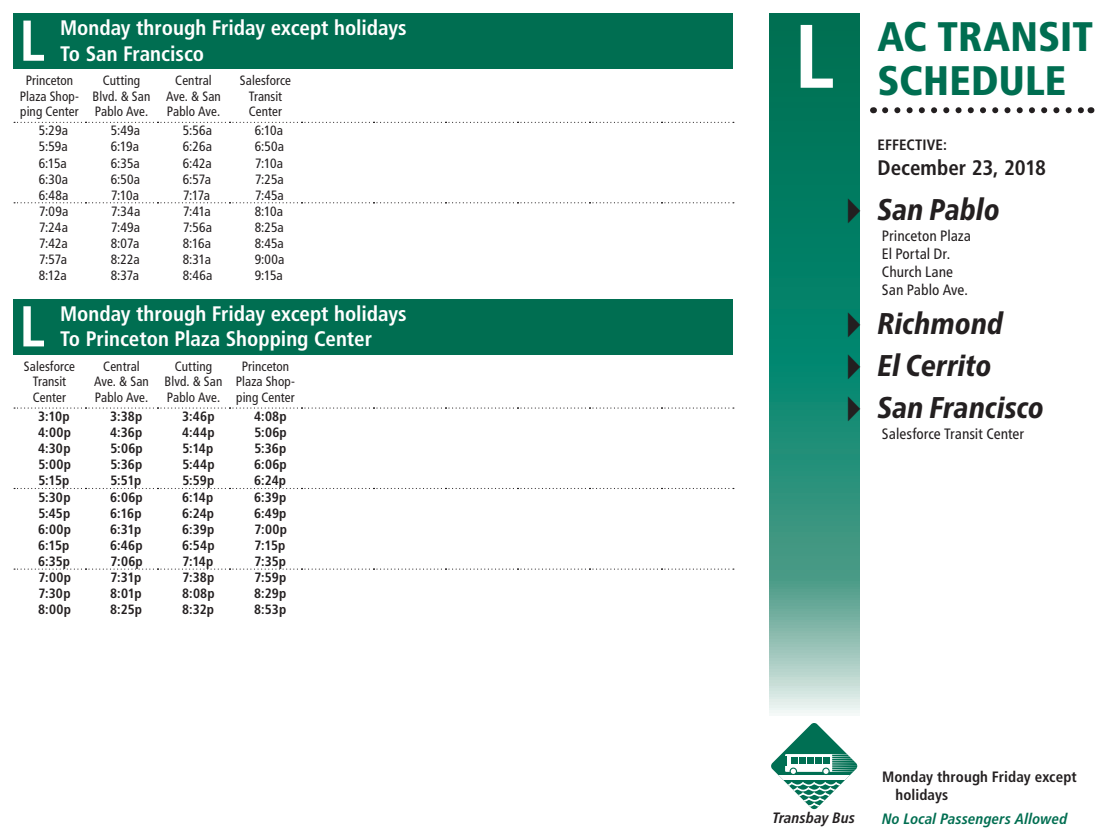
<style>
.page{position:relative;width:1107px;height:837px;background:#fff}
.page>*{position:absolute;margin:0;border:0;box-sizing:border-box;transform-origin:0 0}
.CoverLine1{font:700 condensed 90px "Frutiger LT Std";color:#fff}
.t1{font:700 condensed 57.6px "Frutiger LT Std";color:#fff}
.t2{font:900 condensed 41.25px/43.5px "Frutiger LT Std";color:#006e51}
.t3{font:italic 800 condensed 30px/42px "Frutiger Neue LTW1 G";color:#231f20}
.t4{font:700 condensed 21px/25.5px "Frutiger LT Std";color:#fff}
.t5{font:700 condensed 21px "Frutiger LT Std";color:#231f20}
.t6{font:condensed 15px/18px "Frutiger Neue LTW1 G";color:#231f20}
.t7{font:700 condensed 15px/18px "Frutiger LT Std";letter-spacing:.01em;color:#231f20}
.t8{font:italic 700 condensed 15px "Frutiger LT Pro";letter-spacing:.01em;color:#006e51}
.t9{font:italic 700 condensed 15px "Frutiger LT Pro";letter-spacing:.01em;color:#231f20}
.t10{font:condensed 13.5px/15.8px "Frutiger LT Std";letter-spacing:.005em;color:#231f20;text-align:center}
.t11{font:700 condensed 13.5px "Frutiger LT Std";letter-spacing:.015em;color:#231f20}
.s1{font-family:"Lucida Grande";font-weight:400;font-style:normal;font-stretch:normal;font-size:42px}
</style>
<div class="page">
<svg style="left:885px;top:107px;width:199px;height:6px"></svg>
<svg style="left:770px;top:14px;width:90px;height:699px;background:#298f79"></svg>
<svg style="left:771px;top:723px;width:87px;height:87px"></svg>
<div style="left:14px;top:14px;width:720px;height:55px;background:#006e51"></div>
<svg style="left:14px;top:202px;width:720px;height:1px"></svg>
<svg style="left:14px;top:122px;width:720px;height:1px"></svg>
<div style="left:14px;top:299px;width:720px;height:55px;background:#006e51"></div>
<svg style="left:14px;top:488px;width:720px;height:1px"></svg>
<svg style="left:14px;top:569px;width:720px;height:1px"></svg>
<svg style="left:14px;top:407px;width:720px;height:2px"></svg>
<h2 class="t1" style="left:20px;top:7px;width:27px">L</h2>
<h3 class="t4" style="left:60px;top:15px;width:348px">Monday through Friday except holidays<br>To San Francisco</h3>
<p class="t10" style="left:20px;top:72px;width:61px">Princeton<br>Plaza Shop&shy;ping Center</p>
<p class="t10" style="left:93px;top:72px;width:59px">Cutting<br>Blvd. &amp; San<br>Pablo Ave.</p>
<p class="t10" style="left:166px;top:72px;width:56px">Central<br>Ave. &amp; San<br>Pablo Ave.</p>
<p class="t10" style="left:240px;top:72px;width:53px">Salesforce<br>Transit<br>Center</p>
<p class="t10" style="left:39px;top:123px;width:31px">5:29a</p>
<p class="t10" style="left:111px;top:123px;width:30px">5:49a</p>
<p class="t10" style="left:183px;top:123px;width:31px">5:56a</p>
<p class="t10" style="left:255px;top:123px;width:30px">6:10a</p>
<p class="t10" style="left:39px;top:139px;width:30px">5:59a</p>
<p class="t10" style="left:111px;top:139px;width:30px">6:19a</p>
<p class="t10" style="left:183px;top:139px;width:31px">6:26a</p>
<p class="t10" style="left:255px;top:139px;width:31px">6:50a</p>
<p class="t10" style="left:39px;top:155px;width:30px">6:15a</p>
<p class="t10" style="left:111px;top:155px;width:31px">6:35a</p>
<p class="t10" style="left:183px;top:155px;width:30px">6:42a</p>
<p class="t10" style="left:255px;top:155px;width:30px">7:10a</p>
<p class="t10" style="left:39px;top:171px;width:31px">6:30a</p>
<p class="t10" style="left:111px;top:171px;width:31px">6:50a</p>
<p class="t10" style="left:183px;top:171px;width:30px">6:57a</p>
<p class="t10" style="left:255px;top:171px;width:30px">7:25a</p>
<p class="t10" style="left:39px;top:187px;width:31px">6:48a</p>
<p class="t10" style="left:111px;top:187px;width:30px">7:10a</p>
<p class="t10" style="left:183px;top:187px;width:29px">7:17a</p>
<p class="t10" style="left:255px;top:187px;width:30px">7:45a</p>
<p class="t10" style="left:39px;top:203px;width:31px">7:09a</p>
<p class="t10" style="left:111px;top:203px;width:31px">7:34a</p>
<p class="t10" style="left:183px;top:203px;width:29px">7:41a</p>
<p class="t10" style="left:255px;top:203px;width:30px">8:10a</p>
<p class="t10" style="left:39px;top:220px;width:30px">7:24a</p>
<p class="t10" style="left:111px;top:220px;width:30px">7:49a</p>
<p class="t10" style="left:183px;top:220px;width:31px">7:56a</p>
<p class="t10" style="left:255px;top:220px;width:31px">8:25a</p>
<p class="t10" style="left:39px;top:236px;width:30px">7:42a</p>
<p class="t10" style="left:111px;top:236px;width:30px">8:07a</p>
<p class="t10" style="left:183px;top:236px;width:30px">8:16a</p>
<p class="t10" style="left:255px;top:236px;width:31px">8:45a</p>
<p class="t10" style="left:39px;top:252px;width:30px">7:57a</p>
<p class="t10" style="left:111px;top:252px;width:31px">8:22a</p>
<p class="t10" style="left:183px;top:252px;width:30px">8:31a</p>
<p class="t10" style="left:255px;top:252px;width:31px">9:00a</p>
<p class="t10" style="left:39px;top:268px;width:29px">8:12a</p>
<p class="t10" style="left:111px;top:268px;width:30px">8:37a</p>
<p class="t10" style="left:183px;top:268px;width:31px">8:46a</p>
<p class="t10" style="left:255px;top:268px;width:30px">9:15a</p>
<h2 class="t1" style="left:20px;top:292px;width:27px">L</h2>
<h3 class="t4" style="left:60px;top:301px;width:348px">Monday through Friday except holidays<br>To Princeton Plaza Shopping Center</h3>
<p class="t10" style="left:24px;top:358px;width:53px">Salesforce<br>Transit<br>Center</p>
<p class="t10" style="left:94px;top:358px;width:56px">Central<br>Ave. &amp; San<br>Pablo Ave.</p>
<p class="t10" style="left:165px;top:358px;width:59px">Cutting<br>Blvd. &amp; San<br>Pablo Ave.</p>
<p class="t10" style="left:236px;top:358px;width:61px">Princeton<br>Plaza Shop&shy;ping Center</p>
<p class="t11" style="left:38px;top:408px;width:33px">3:10p</p>
<p class="t11" style="left:110px;top:408px;width:34px">3:38p</p>
<p class="t11" style="left:182px;top:408px;width:34px">3:46p</p>
<p class="t11" style="left:254px;top:408px;width:34px">4:08p</p>
<p class="t11" style="left:38px;top:424px;width:34px">4:00p</p>
<p class="t11" style="left:110px;top:424px;width:34px">4:36p</p>
<p class="t11" style="left:182px;top:424px;width:34px">4:44p</p>
<p class="t11" style="left:254px;top:424px;width:34px">5:06p</p>
<p class="t11" style="left:38px;top:441px;width:34px">4:30p</p>
<p class="t11" style="left:110px;top:441px;width:34px">5:06p</p>
<p class="t11" style="left:182px;top:441px;width:33px">5:14p</p>
<p class="t11" style="left:254px;top:441px;width:34px">5:36p</p>
<p class="t11" style="left:38px;top:457px;width:34px">5:00p</p>
<p class="t11" style="left:110px;top:457px;width:34px">5:36p</p>
<p class="t11" style="left:182px;top:457px;width:34px">5:44p</p>
<p class="t11" style="left:254px;top:457px;width:34px">6:06p</p>
<p class="t11" style="left:38px;top:473px;width:33px">5:15p</p>
<p class="t11" style="left:110px;top:473px;width:32px">5:51p</p>
<p class="t11" style="left:182px;top:473px;width:33px">5:59p</p>
<p class="t11" style="left:254px;top:473px;width:33px">6:24p</p>
<p class="t11" style="left:38px;top:489px;width:34px">5:30p</p>
<p class="t11" style="left:110px;top:489px;width:34px">6:06p</p>
<p class="t11" style="left:182px;top:489px;width:33px">6:14p</p>
<p class="t11" style="left:254px;top:489px;width:34px">6:39p</p>
<p class="t11" style="left:38px;top:505px;width:34px">5:45p</p>
<p class="t11" style="left:110px;top:505px;width:33px">6:16p</p>
<p class="t11" style="left:182px;top:505px;width:33px">6:24p</p>
<p class="t11" style="left:254px;top:505px;width:34px">6:49p</p>
<p class="t11" style="left:38px;top:521px;width:34px">6:00p</p>
<p class="t11" style="left:110px;top:521px;width:33px">6:31p</p>
<p class="t11" style="left:182px;top:521px;width:34px">6:39p</p>
<p class="t11" style="left:255px;top:521px;width:34px">7:00p</p>
<p class="t11" style="left:38px;top:537px;width:33px">6:15p</p>
<p class="t11" style="left:110px;top:537px;width:34px">6:46p</p>
<p class="t11" style="left:182px;top:537px;width:34px">6:54p</p>
<p class="t11" style="left:255px;top:537px;width:32px">7:15p</p>
<p class="t11" style="left:38px;top:553px;width:33px">6:35p</p>
<p class="t11" style="left:111px;top:553px;width:34px">7:06p</p>
<p class="t11" style="left:183px;top:553px;width:32px">7:14p</p>
<p class="t11" style="left:255px;top:553px;width:33px">7:35p</p>
<p class="t11" style="left:39px;top:570px;width:34px">7:00p</p>
<p class="t11" style="left:111px;top:570px;width:32px">7:31p</p>
<p class="t11" style="left:183px;top:570px;width:33px">7:38p</p>
<p class="t11" style="left:255px;top:570px;width:33px">7:59p</p>
<p class="t11" style="left:39px;top:586px;width:34px">7:30p</p>
<p class="t11" style="left:110px;top:586px;width:33px">8:01p</p>
<p class="t11" style="left:182px;top:586px;width:34px">8:08p</p>
<p class="t11" style="left:254px;top:586px;width:34px">8:29p</p>
<p class="t11" style="left:38px;top:602px;width:34px">8:00p</p>
<p class="t11" style="left:110px;top:602px;width:33px">8:25p</p>
<p class="t11" style="left:182px;top:602px;width:33px">8:32p</p>
<p class="t11" style="left:254px;top:602px;width:34px">8:53p</p>
<p class="CoverLine1" style="left:795px;top:3px;width:41px">L</p>
<h3 class="t2" style="left:878px;top:15px;width:217px">AC TRANSIT<br>SCHEDULE</h3>
<p class="t7" style="left:878px;top:136px;width:71px">EFFECTIVE:</p>
<h3 class="t5" style="left:878px;top:155px;width:170px">December 23, 2018</h3>
<p class="t3" style="left:841px;top:186px;width:161px"><span class="s1">▸</span> San Pablo</p>
<p class="t6" style="left:882px;top:225px;width:91px">Princeton Plaza<br>El Portal Dr.<br>Church Lane<br>San Pablo Ave.</p>
<p class="t3" style="left:841px;top:300px;width:205px"><span class="s1">▸</span> Richmond<br><span class="s1">▸</span> El Cerrito<br><span class="s1">▸</span> San Francisco</p>
<p class="t6" style="left:882px;top:423px;width:144px">Salesforce Transit Center</p>
<p class="t9" style="left:772px;top:809px;width:84px">Transbay Bus</p>
<p class="t7" style="left:896px;top:767px;width:183px;text-indent:-14px">Monday through Friday except holidays</p>
<p class="t8" style="left:882px;top:809px;width:187px">No Local Passengers Allowed</p>
</div>
